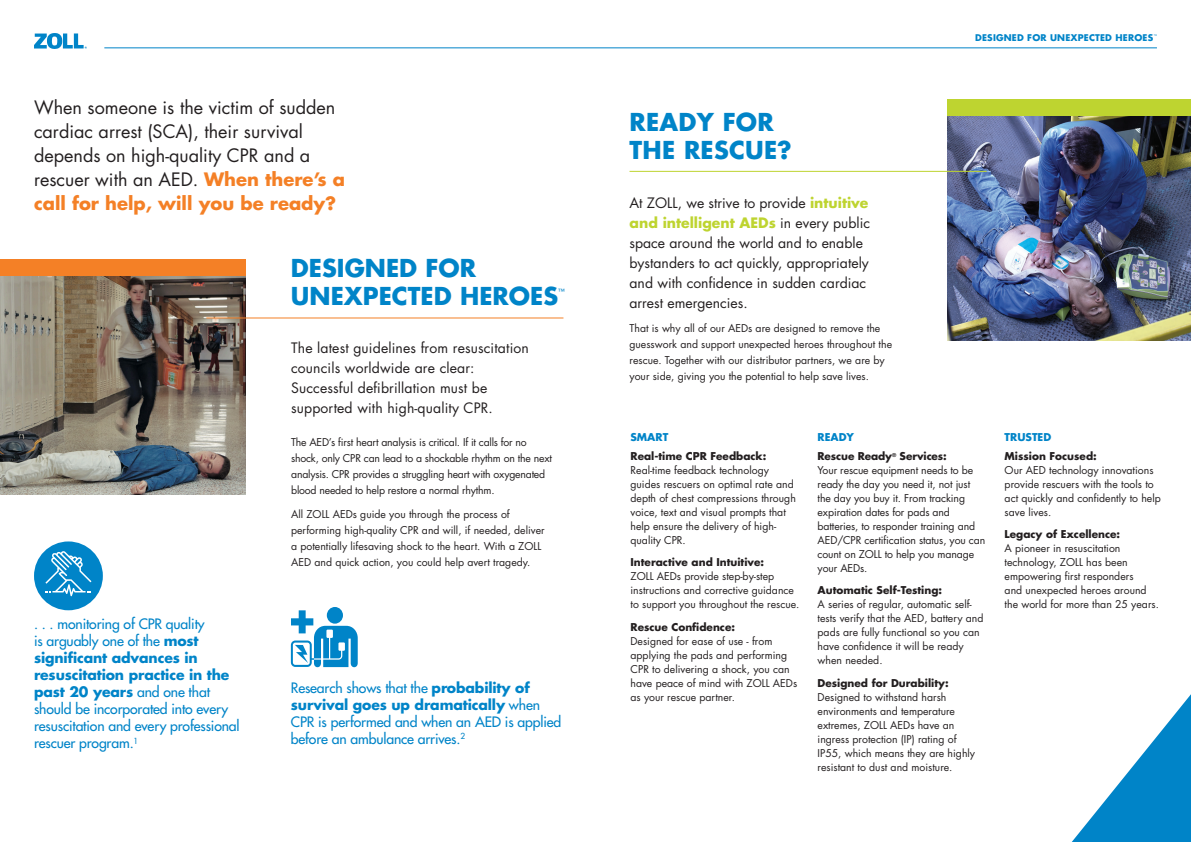
<style>
.page{position:relative;width:1191px;height:842px;background:#fff}
.page>*{position:absolute;margin:0;border:0;box-sizing:border-box;transform-origin:0 0}
.t1{font:700 24px/28px "Futura Std";color:#0084c8}
.t2{font:18px/24px "Futura Std";color:#231f20}
.t3{font:500 14px/17px "Futura Std";letter-spacing:-.01em;color:#0084c8}
.t4{font:14px/20px "Futura Std";color:#231f20}
.t5{font:10.5px/14px "Futura Std";color:#231f20}
.t6{font:10.5px/16px "Futura Std";letter-spacing:-.02em;color:#231f20}
.t7{font:700 10.5px/18.3px "Futura Std";color:#231f20}
.t8{font:700 10.5px "Futura Std";color:#0084c8}
.t9{font:700 9px "Futura Std";letter-spacing:.02em;color:#0084c8}
.t10{font:500 7px "Futura Std";color:#0084c8}
.t11{font:500 3.5px "Futura Std";color:#0084c8}
.s1{font-weight:700;color:#f48026}
.s2{font-weight:700}
.s3{font-weight:700;color:#bed430}
.s4{color:#0084c8}
</style>
<div class="page">
<svg style="left:34px;top:33px;width:53px;height:16px"></svg>
<hr style="left:104px;top:47px;width:1053px;height:1px;background:#0084c8">
<img style="left:0;top:276px;width:245px;height:219px">
<img style="left:947px;top:116px;width:244px;height:225px">
<div style="left:947px;top:99px;width:244px;height:17px;background:#bed430"></div>
<hr style="left:206px;top:317px;width:357px;height:1px;background:#f48026">
<hr style="left:629px;top:171px;width:357px;height:1px;background:#bed430">
<svg style="left:327px;top:607px;width:16px;height:17px"></svg>
<svg style="left:291px;top:610px;width:67px;height:58px"></svg>
<div style="left:34px;top:541px;width:69px;height:69px;background:#0084c8;border-radius:50%"></div>
<svg style="left:45px;top:551px;width:46px;height:45px"></svg>
<div style="left:0;top:259px;width:245px;height:17px;background:#f48026"></div>
<svg style="left:1072px;top:694px;width:119px;height:148px"></svg>
<p class="t2" style="left:34px;top:96px;width:312px">When someone is the victim of sudden cardiac arrest (SCA), their survival depends on high-quality CPR and a rescuer with an AED. <span class="s1">When there’s a call for help, will you be ready?</span></p>
<p class="t1" style="left:291px;top:254px;width:269px">DESIGNED FOR<br>UNEXPECTED HEROES</p>
<p class="t10" style="left:558px;top:287px;width:8px">™</p>
<p class="t3" style="left:34px;top:616px;width:207px">. . . monitoring of CPR quality<br>is arguably one of the <span class="s2">most significant advances in resuscitation practice in the past 20 years</span> and one that should be incorporated into every resuscitation and every professional rescuer program.<sup>1</sup></p>
<p class="t4" style="left:291px;top:338px;width:239px">The latest guidelines from resuscitation councils worldwide are clear:<br>Successful defibrillation must be supported with high-quality CPR.</p>
<p class="t6" style="left:291px;top:434px;width:262px">The AED’s first heart analysis is critical. If it calls for no shock, only CPR can lead to a shockable rhythm on the next analysis. CPR provides a struggling heart with oxygenated blood needed to help restore a normal rhythm.</p>
<p class="t5" style="left:291px;top:507px;width:255px;line-height:16px">All ZOLL AEDs guide you through the process of performing high-quality CPR and will, if needed, deliver a potentially lifesaving shock to the heart. With a ZOLL AED and quick action, you could help avert tragedy.</p>
<p class="t3" style="left:291px;top:679px;width:272px">Research shows that the <span class="s2">probability of survival goes up dramatically</span> when CPR is performed and when an AED is applied before an ambulance arrives.<sup>2</sup></p>
<p class="t1" style="left:629px;top:108px;width:164px">READY FOR<br>THE RESCUE?</p>
<p class="t4" style="left:629px;top:193px;width:242px">At ZOLL, we strive to provide <span class="s3">intuitive and intelligent AEDs</span> in every public space around the world and to enable bystanders to act quickly, appropriately and with confidence in sudden cardiac arrest emergencies.</p>
<p class="t5" style="left:629px;top:320px;width:264px;line-height:16px">That is why all of our AEDs are designed to remove the guesswork and support unexpected heroes throughout the rescue. Together with our distributor partners, we are by your side, giving you the potential to help save lives.</p>
<p class="t9" style="left:975px;top:31px;width:179px">DESIGNED FOR UNEXPECTED HEROES</p>
<p class="t11" style="left:1153px;top:33px;width:5px">™</p>
<p class="t8" style="left:630px;top:430px;width:39px">SMART</p>
<p class="t5" style="left:630px;top:449px;width:167px"><span class="s2">Real-time CPR Feedback:<br></span>Real-time feedback technology guides rescuers on optimal rate and depth of chest compressions through voice, text and visual prompts that help ensure the delivery of high&shy;quality CPR.</p>
<p class="t5" style="left:630px;top:555px;width:170px"><span class="s2">Interactive and Intuitive:<br></span>ZOLL AEDs provide step-by-step instructions and corrective guidance to support you throughout the rescue.</p>
<p class="t5" style="left:630px;top:620px;width:168px"><span class="s2">Rescue Confidence:<br></span>Designed for ease of use - from applying the pads and performing<br>CPR to delivering a shock, you can have peace of mind with ZOLL AEDs as your rescue partner.</p>
<p class="t7" style="left:817px;top:428px;width:131px"><span class="s4">READY<br></span>Rescue Ready<sup>®</sup> Services:</p>
<p class="t5" style="left:817px;top:463px;width:169px">Your rescue equipment needs to be ready the day you need it, not just the day you buy it. From tracking expiration dates for pads and batteries, to responder training and<br>AED/CPR certification status, you can count on ZOLL to help you manage your AEDs.</p>
<p class="t7" style="left:817px;top:581px;width:126px">Automatic Self-Testing:</p>
<p class="t5" style="left:817px;top:597px;width:167px">A series of regular, automatic self&shy;tests verify that the AED, battery and pads are fully functional so you can have confidence it will be ready when needed.</p>
<p class="t7" style="left:817px;top:673px;width:133px">Designed for Durability:</p>
<p class="t5" style="left:817px;top:690px;width:159px">Designed to withstand harsh environments and temperature extremes, ZOLL AEDs have an ingress protection (IP) rating of<br>IP55, which means they are highly resistant to dust and moisture.</p>
<p class="t8" style="left:1004px;top:430px;width:48px">TRUSTED</p>
<p class="t7" style="left:1004px;top:446px;width:94px">Mission Focused:</p>
<p class="t5" style="left:1004px;top:463px;width:158px">Our AED technology innovations provide rescuers with the tools to act quickly and confidently to help save lives.</p>
<p class="t7" style="left:1004px;top:525px;width:117px">Legacy of Excellence:</p>
<p class="t5" style="left:1004px;top:541px;width:156px">A pioneer in resuscitation technology, ZOLL has been empowering first responders<br>and unexpected heroes around the world for more than 25 years.</p>
</div>
